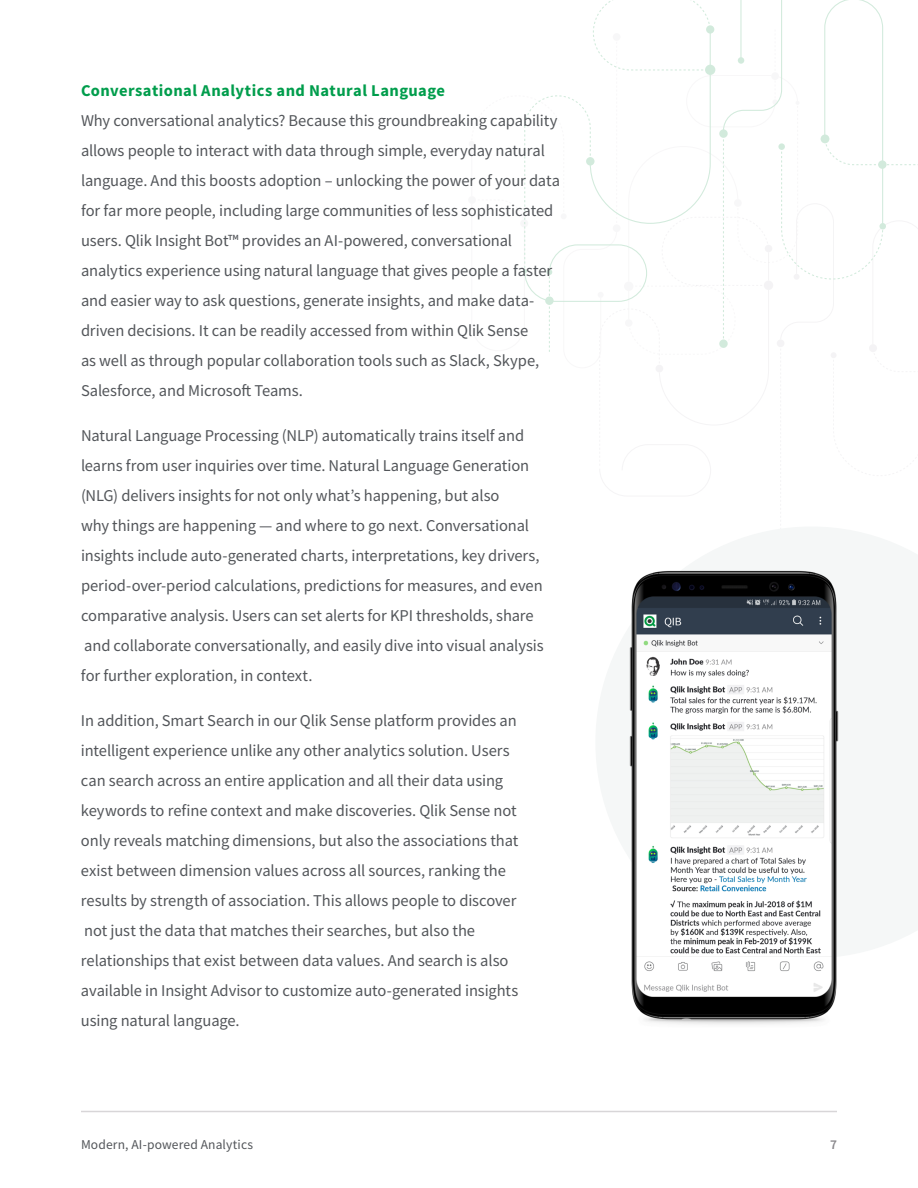
<style>
.page{position:relative;width:918px;height:1188px;background:#fff}
.page>*{position:absolute;margin:0;border:0;box-sizing:border-box;transform-origin:0 0}
.t1{font:16.5px/30px "Source Sans Pro";letter-spacing:-.005em;color:#53565a}
.t2{font:700 16.5px "Source Sans Pro";letter-spacing:.025em;color:#009d4c}
.t3{font:13.5px "Source Sans Pro";letter-spacing:.01em;color:#53565a}
.t4{font:600 13.5px "Source Sans Pro";color:#89878b}
</style>
<div class="page">
<hr style="left:81px;top:1111px;width:756px;height:1px;background:#d8d6d8">
<svg style="left:522px;top:0;width:396px;height:496px"></svg>
<svg style="left:719px;top:339px;width:9px;height:9px"></svg>
<img style="left:629px;top:570px;width:210px;height:455px">
<p class="t2" style="left:81px;top:84px;width:366px">Conversational Analytics and Natural Language</p>
<p class="t1" style="left:81px;top:107px;width:480px">Why conversational analytics? Because this groundbreaking capability allows people to interact with data through simple, everyday natural language. And this boosts adoption – unlocking the power of your data for far more people, including large communities of less sophisticated users. Qlik Insight Bot™ provides an AI-powered, conversational analytics experience using natural language that gives people a faster and easier way to ask questions, generate insights, and make data&shy;driven decisions. It can be readily accessed from within Qlik Sense<br>as well as through popular collaboration tools such as Slack, Skype, Salesforce, and Microsoft Teams.</p>
<p class="t1" style="left:81px;top:422px;width:464px">Natural Language Processing (NLP) automatically trains itself and learns from user inquiries over time. Natural Language Generation (NLG) delivers insights for not only what’s happening, but also<br>why things are happening — and where to go next. Conversational insights include auto-generated charts, interpretations, key drivers, period-over-period calculations, predictions for measures, and even comparative analysis. Users can set alerts for KPI thresholds, share and collaborate conversationally, and easily dive into visual analysis for further exploration, in context.</p>
<p class="t1" style="left:81px;top:707px;width:439px">In addition, Smart Search in our Qlik Sense platform provides an intelligent experience unlike any other analytics solution. Users can search across an entire application and all their data using keywords to refine context and make discoveries. Qlik Sense not only reveals matching dimensions, but also the associations that exist between dimension values across all sources, ranking the results by strength of association. This allows people to discover not just the data that matches their searches, but also the relationships that exist between data values. And search is also available in Insight Advisor to customize auto-generated insights using natural language.</p>
<p class="t3" style="left:81px;top:1139px;width:174px">Modern, AI-powered Analytics</p>
<p class="t4" style="left:830px;top:1136px;width:8px">7</p>
</div>
